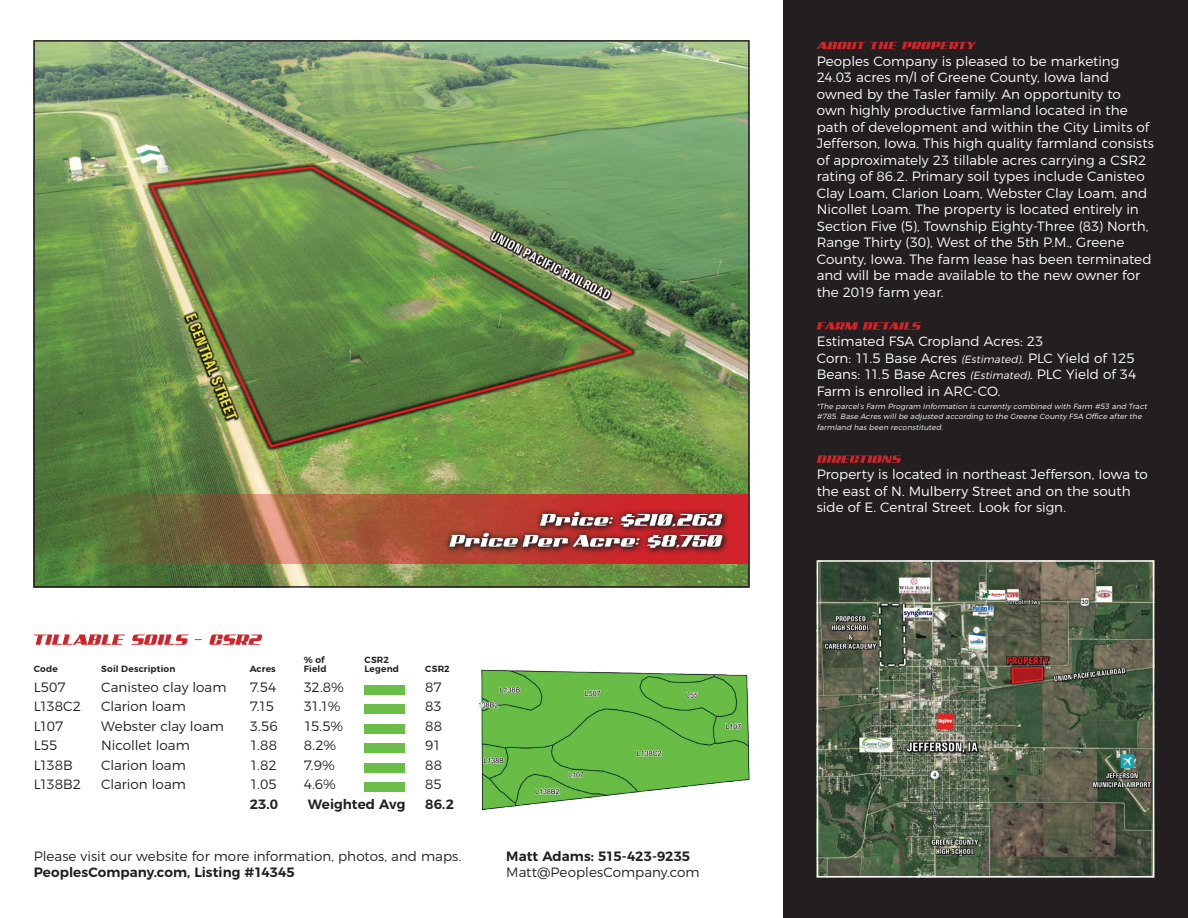
<style>
.page{position:relative;width:1188px;height:918px;background:#fff}
.page>*{position:absolute;margin:0;border:0;box-sizing:border-box;transform-origin:0 0}
.t1{font:300 13.5px/16.5px "Montserrat";color:#fff}
.t2{font:300 13.5px "Montserrat";color:#231f20}
.t3{font:600 13.5px "Montserrat";color:#231f20}
.t4{font:600 9px "Montserrat";letter-spacing:.015em;color:#231f20}
.t5{font:italic 300 7.5px/10.5px "Montserrat";color:#fff}
.s1{font-style:italic;font-size:10.5px}
</style>
<div class="page">
<img style="left:36px;top:42px;width:711px;height:543px">
<div style="left:364px;top:685px;width:41px;height:10px;background:#6abd46"></div>
<div style="left:364px;top:704px;width:41px;height:10px;background:#6abd46"></div>
<div style="left:364px;top:724px;width:41px;height:10px;background:#6abd46"></div>
<div style="left:364px;top:743px;width:41px;height:10px;background:#6abd46"></div>
<div style="left:364px;top:763px;width:41px;height:10px;background:#6abd46"></div>
<div style="left:364px;top:782px;width:41px;height:10px;background:#6abd46"></div>
<img style="left:478px;top:669px;width:272px;height:141px">
<div style="left:783px;top:0;width:405px;height:918px;background:#231f20"></div>
<img style="left:820px;top:563px;width:331px;height:312px">
<div style="left:817px;top:560px;width:337px;height:318px;border:2px solid #fff"></div>
<svg style="left:34px;top:634px;width:228px;height:11px"></svg>
<svg style="left:817px;top:322px;width:104px;height:8px"></svg>
<svg style="left:817px;top:455px;width:85px;height:8px"></svg>
<svg style="left:817px;top:42px;width:159px;height:7px"></svg>
<svg style="left:65px;top:495px;width:682px;height:69px"></svg>
<div style="left:443px;top:506px;width:289px;height:51px;background:#231f20;opacity:.9"></div>
<div style="left:447px;top:530px;width:281px;height:24px;background:#231f20;opacity:.75"></div>
<svg style="left:449px;top:533px;width:273px;height:15px"></svg>
<div style="left:537px;top:509px;width:192px;height:24px;background:#231f20;opacity:.75"></div>
<svg style="left:540px;top:512px;width:182px;height:15px"></svg>
<p class="t4" style="left:304px;top:653px;width:22px">% of</p>
<p class="t4" style="left:364px;top:653px;width:26px">CSR2</p>
<p class="t4" style="left:34px;top:662px;width:25px">Code</p>
<p class="t4" style="left:101px;top:662px;width:76px">Soil Description</p>
<p class="t4" style="left:250px;top:662px;width:28px">Acres</p>
<p class="t4" style="left:304px;top:662px;width:24px">Field</p>
<p class="t4" style="left:364px;top:662px;width:36px">Legend</p>
<p class="t4" style="left:425px;top:662px;width:26px">CSR2</p>
<p class="t2" style="left:34px;top:677px;width:34px">L507</p>
<p class="t2" style="left:101px;top:677px;width:127px">Canisteo clay loam</p>
<p class="t2" style="left:250px;top:677px;width:28px">7.54</p>
<p class="t2" style="left:304px;top:677px;width:42px">32.8%</p>
<p class="t2" style="left:425px;top:677px;width:18px">87</p>
<p class="t2" style="left:34px;top:696px;width:49px">L138C2</p>
<p class="t2" style="left:101px;top:696px;width:86px">Clarion loam</p>
<p class="t2" style="left:250px;top:696px;width:26px">7.15</p>
<p class="t2" style="left:304px;top:696px;width:38px">31.1%</p>
<p class="t2" style="left:425px;top:696px;width:18px">83</p>
<p class="t2" style="left:34px;top:716px;width:31px">L107</p>
<p class="t2" style="left:101px;top:716px;width:124px">Webster clay loam</p>
<p class="t2" style="left:250px;top:716px;width:29px">3.56</p>
<p class="t2" style="left:304px;top:716px;width:41px">15.5%</p>
<p class="t2" style="left:425px;top:716px;width:18px">88</p>
<p class="t2" style="left:34px;top:735px;width:25px">L55</p>
<p class="t2" style="left:101px;top:735px;width:90px">Nicollet loam</p>
<p class="t2" style="left:250px;top:735px;width:29px">1.88</p>
<p class="t2" style="left:304px;top:735px;width:34px">8.2%</p>
<p class="t2" style="left:425px;top:735px;width:17px">91</p>
<p class="t2" style="left:34px;top:755px;width:41px">L138B</p>
<p class="t2" style="left:101px;top:755px;width:86px">Clarion loam</p>
<p class="t2" style="left:250px;top:755px;width:28px">1.82</p>
<p class="t2" style="left:304px;top:755px;width:33px">7.9%</p>
<p class="t2" style="left:425px;top:755px;width:18px">88</p>
<p class="t2" style="left:34px;top:774px;width:49px">L138B2</p>
<p class="t2" style="left:101px;top:774px;width:86px">Clarion loam</p>
<p class="t2" style="left:250px;top:774px;width:29px">1.05</p>
<p class="t2" style="left:304px;top:774px;width:34px">4.6%</p>
<p class="t2" style="left:425px;top:774px;width:18px">85</p>
<p class="t3" style="left:250px;top:793px;width:30px">23.0</p>
<p class="t3" style="left:308px;top:793px;width:99px">Weighted Avg</p>
<p class="t3" style="left:425px;top:793px;width:30px">86.2</p>
<p class="t2" style="left:34px;top:846px;width:429px">Please visit our website for more information, photos, and maps.</p>
<p class="t3" style="left:34px;top:862px;width:262px">PeoplesCompany.com, Listing #14345</p>
<p class="t3" style="left:506px;top:845px;width:186px">Matt Adams: 515-423-9235</p>
<p class="t2" style="left:506px;top:862px;width:195px">Matt@PeoplesCompany.com</p>
<p class="t1" style="left:817px;top:51px;width:339px">Peoples Company is pleased to be marketing 24.03 acres m/l of Greene County, Iowa land owned by the Tasler family. An opportunity to<br>own highly productive farmland located in the path of development and within the City Limits of Jefferson, Iowa. This high quality farmland consists of approximately 23 tillable acres carrying a CSR2 rating of 86.2. Primary soil types include Canisteo Clay Loam, Clarion Loam, Webster Clay Loam, and Nicollet Loam. The property is located entirely in Section Five (5), Township Eighty-Three (83) North, Range Thirty (30), West of the 5th P.M., Greene County, Iowa. The farm lease has been terminated and will be made available to the new owner for the 2019 farm year.</p>
<p class="t1" style="left:817px;top:332px;width:321px">Estimated FSA Cropland Acres: 23<br>Corn: 11.5 Base Acres <span class="s1">(Estimated)</span>. PLC Yield of 125<br>Beans: 11.5 Base Acres <span class="s1">(Estimated)</span>. PLC Yield of 34<br>Farm is enrolled in ARC-CO.</p>
<p class="t5" style="left:817px;top:400px;width:334px">*The parcel’sFarm Program Information iscurrently combined with Farm #53 and Tract #785.Base Acreswillbe adj usted according to the Greene County FSA Office afterthe farmland hasbeen reconstituted.</p>
<p class="t1" style="left:817px;top:465px;width:333px">Property is located in northeast Jefferson, Iowa to the east of N. Mulberry Street and on the south side of E. Central Street. Look for sign.</p>
</div>
